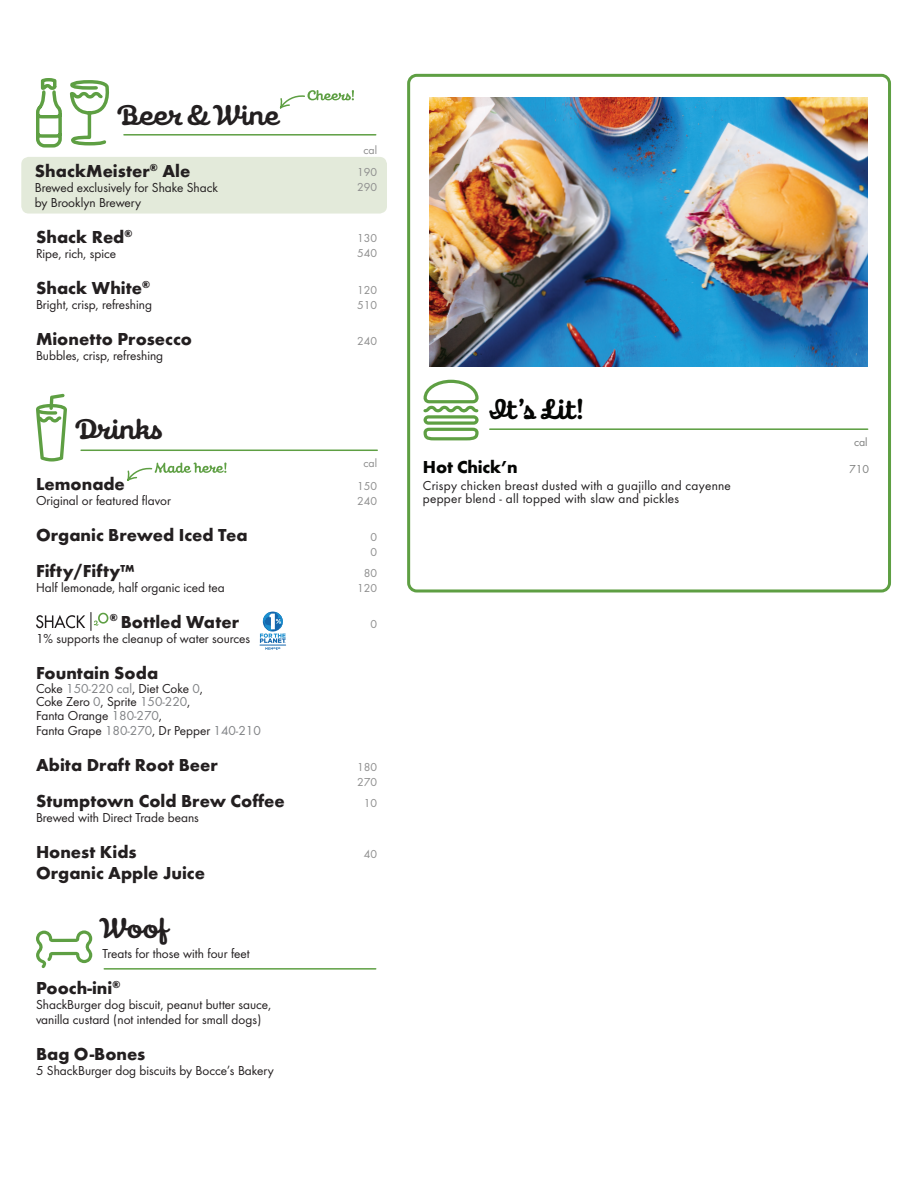
<style>
.page{position:relative;width:918px;height:1188px;background:#fff}
.page>*{position:absolute;margin:0;border:0;box-sizing:border-box;transform-origin:0 0}
.t1{font:700 25.5px "Galaxie Cassiopeia";color:#231f20}
.t2{font:700 25.5px "Galaxie Cassiopeia";letter-spacing:.02em;color:#231f20}
.t3{font:700 25.5px "Galaxie Cassiopeia";color:#040503}
.t4{font:700 18px/21px "Futura";color:#231f20}
.t5{font:700 18px "Futura";letter-spacing:-.01em;color:#040503}
.t6{font:13.5px/15px "Futura Boo";color:#231f20}
.t7{font:13.5px/13.5px "Futura Boo";letter-spacing:.02em;color:#201d1e}
.t8{font:12px/15px "Futura Boo";color:#8d8d8d}
.t9{font:12px "Futura Boo";color:#808180}
.t10{font:700 10.5px "Futura";color:#231f20}
.s1{color:#808285}
</style>
<div class="page">
<div style="left:21px;top:157px;width:366px;height:57px;background:#e3eada;border-radius:8px"></div>
<svg style="left:36px;top:78px;width:73px;height:70px"></svg>
<svg style="left:279px;top:90px;width:75px;height:19px"></svg>
<svg style="left:36px;top:394px;width:31px;height:68px"></svg>
<svg style="left:36px;top:612px;width:72px;height:18px"></svg>
<svg style="left:127px;top:463px;width:100px;height:18px"></svg>
<svg style="left:260px;top:612px;width:26px;height:38px"></svg>
<svg style="left:36px;top:930px;width:56px;height:38px"></svg>
<img style="left:430px;top:97px;width:437px;height:270px">
<svg style="left:423px;top:427px;width:56px;height:14px"></svg>
<div style="left:424px;top:415px;width:55px;height:10px;border:3px solid #5e9f43;border-radius:3px"></div>
<svg style="left:423px;top:379px;width:56px;height:34px"></svg>
<hr style="left:490px;top:428px;width:378px;height:2px;background:#5e9f43">
<div style="left:407px;top:74px;width:484px;height:519px;border:3px solid #5e9f43;border-radius:8px"></div>
<hr style="left:104px;top:968px;width:272px;height:2px;background:#5e9f43">
<hr style="left:81px;top:450px;width:296px;height:1px;background:#5e9f43">
<hr style="left:124px;top:134px;width:252px;height:2px;background:#5e9f43">
<h1 class="t2" style="left:118px;top:98px;width:162px">Beer &amp; Wine</h1>
<h2 class="t4" style="left:35px;top:159px;width:157px">ShackMeister<sup>®</sup> Ale</h2>
<p class="t6" style="left:35px;top:180px;width:185px">Brewed exclusively for Shake Shack by Brooklyn Brewery</p>
<h2 class="t4" style="left:36px;top:225px;width:98px">Shack Red<sup>®</sup></h2>
<p class="t6" style="left:36px;top:246px;width:82px">Ripe, rich, spice</p>
<h2 class="t4" style="left:36px;top:276px;width:116px">Shack White<sup>®</sup></h2>
<p class="t6" style="left:36px;top:297px;width:118px">Bright, crisp, refreshing</p>
<h2 class="t4" style="left:36px;top:327px;width:158px">Mionetto Prosecco</h2>
<p class="t6" style="left:36px;top:348px;width:129px">Bubbles, crisp, refreshing</p>
<h1 class="t1" style="left:76px;top:412px;width:88px">Drinks</h1>
<h2 class="t4" style="left:36px;top:472px;width:90px">Lemonade</h2>
<p class="t6" style="left:36px;top:493px;width:136px">Original or featured flavor</p>
<h2 class="t4" style="left:36px;top:523px;width:213px">Organic Brewed Iced Tea</h2>
<h2 class="t4" style="left:36px;top:559px;width:100px">Fifty/Fifty™</h2>
<p class="t6" style="left:36px;top:580px;width:190px">Half lemonade, half organic iced tea</p>
<p class="t10" style="left:110px;top:610px;width:9px">®</p>
<h2 class="t4" style="left:121px;top:610px;width:120px">Bottled Water</h2>
<p class="t6" style="left:36px;top:631px;width:216px">1% supports the cleanup of water sources</p>
<h2 class="t4" style="left:36px;top:661px;width:124px">Fountain Soda</h2>
<p class="t6" style="left:36px;top:681px;width:168px;line-height:13.5px">Coke <span class="s1">150-220 cal</span>, Diet Coke <span class="s1">0</span>,<br>Coke Zero <span class="s1">0</span>, Sprite <span class="s1">150-220</span>,<br>Fanta Orange <span class="s1">180-270</span>,</p>
<p class="t6" style="left:36px;top:722px;width:226px">Fanta Grape <span class="s1">180-270</span>, Dr Pepper <span class="s1">140-210</span></p>
<h2 class="t4" style="left:36px;top:753px;width:183px">Abita Draft Root Beer</h2>
<h2 class="t4" style="left:36px;top:789px;width:250px">Stumptown Cold Brew Coffee</h2>
<p class="t6" style="left:36px;top:809px;width:164px">Brewed with Direct Trade beans</p>
<h2 class="t4" style="left:36px;top:840px;width:171px">Honest Kids<br>Organic Apple Juice</h2>
<h1 class="t1" style="left:99px;top:911px;width:73px">Woof</h1>
<p class="t6" style="left:102px;top:946px;width:149px">Treats for those with four feet</p>
<h2 class="t4" style="left:36px;top:976px;width:86px">Pooch-ini<sup>®</sup></h2>
<p class="t6" style="left:36px;top:997px;width:237px">ShackBurger dog biscuit, peanut butter sauce, vanilla custard (not intended for small dogs)</p>
<h2 class="t4" style="left:36px;top:1042px;width:111px">Bag O-Bones</h2>
<p class="t6" style="left:36px;top:1063px;width:239px">5 ShackBurger dog biscuits by Bocce’s Bakery</p>
<p class="t8" style="left:364px;top:142px;width:15px">cal</p>
<p class="t8" style="left:357px;top:165px;width:21px">190<br>290</p>
<p class="t8" style="left:357px;top:231px;width:21px">130<br>540</p>
<p class="t8" style="left:357px;top:282px;width:21px">120<br>510</p>
<p class="t8" style="left:357px;top:333px;width:21px">240</p>
<p class="t8" style="left:364px;top:456px;width:15px">cal</p>
<p class="t8" style="left:357px;top:478px;width:21px">150<br>240</p>
<p class="t8" style="left:371px;top:529px;width:8px">0<br>0</p>
<p class="t8" style="left:357px;top:565px;width:21px;text-align:center">80<br>120</p>
<p class="t8" style="left:371px;top:616px;width:8px">0</p>
<p class="t3" style="left:489px;top:391px;width:96px">It’s Lit!</p>
<p class="t9" style="left:854px;top:435px;width:15px">cal</p>
<h2 class="t5" style="left:423px;top:454px;width:96px">Hot Chick’n</h2>
<p class="t9" style="left:849px;top:462px;width:21px">710</p>
<p class="t7" style="left:423px;top:478px;width:310px">Crispy chicken breast dusted with a guajillo and cayenne pepper blend - all topped with slaw and pickles</p>
<p class="t8" style="left:357px;top:759px;width:21px">180<br>270</p>
<p class="t8" style="left:364px;top:796px;width:15px">10</p>
<p class="t8" style="left:364px;top:847px;width:15px">40</p>
</div>
